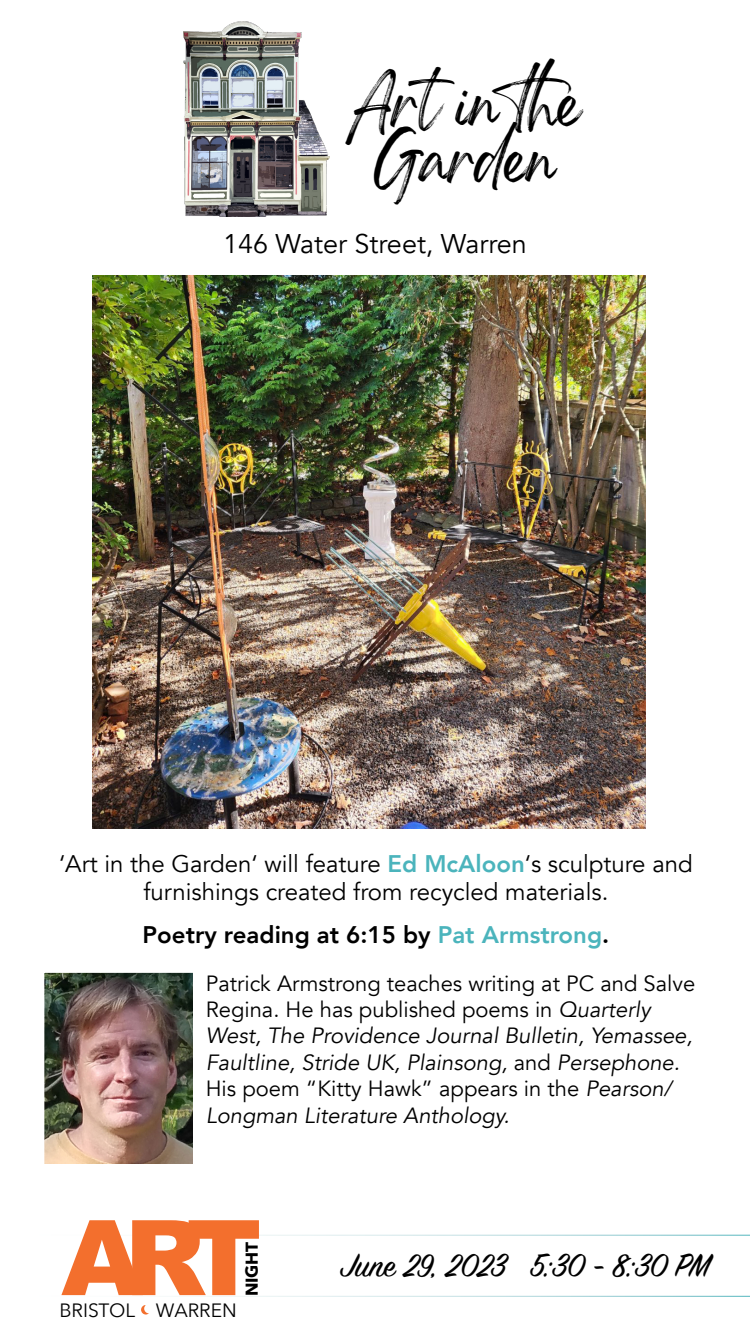
<style>
.page{position:relative;width:750px;height:1334px;background:#fff}
.page>*{position:absolute;margin:0;border:0;box-sizing:border-box;transform-origin:0 0}
.t1{font:900 104.6px "Arial";color:#f36f2d}
.t2{font:46.2px/55.5px "Gellatio Personal Use";letter-spacing:-.015em;color:#000;text-align:center}
.t3{font:36px "Sign Painter House Script";letter-spacing:-.01em;color:#000}
.t4{font:27px "Avenir";color:#000}
.t5{font:24px/28.8px "Avenir";color:#000;text-align:center}
.t6{font:800 24px "Avenir";color:#000}
.t7{font:italic 22px/26.4px "Avenir";color:#000}
.t8{font:19.2px "Avenir Next";color:#000}
.t9{font:700 17.1px "Avenir Next";letter-spacing:-.015em;color:#000}
.s1{font-weight:800;color:#4bb4bc}
.s2{color:#4bb4bc}
.s3{font-style:normal}
</style>
<div class="page">
<svg style="left:198px;top:1235px;width:552px;height:62px"></svg>
<svg style="left:141px;top:1305px;width:8px;height:10px"></svg>
<img style="left:92px;top:275px;width:553px;height:553px">
<img style="left:45px;top:974px;width:147px;height:189px">
<div style="left:41px;top:970px;width:165px;height:215px;border:3px solid #fff"></div>
<img style="left:183px;top:22px;width:147px;height:194px">
<h2 class="t2" style="left:349px;top:93px;width:249px">Artin the<br>Garden</h2>
<p class="t4" style="left:223px;top:228px;width:305px">146 Water Street, Warren</p>
<p class="t5" style="left:59px;top:849px;width:635px">‘Art in the Garden‘ will feature <span class="s1">Ed McAloon</span>‘s sculpture and furnishings created from recycled materials.</p>
<p class="t6" style="left:143px;top:916px;width:468px">Poetry reading at 6:15 by <span class="s2">Pat Armstrong</span>.</p>
<p class="t7" style="left:206px;top:970px;width:491px"><span class="s3">Patrick Armstrong teaches writing at PC and Salve Regina. He has published poems in</span> Quarterly West, The Providence Journal Bulletin, Yemassee, Faultline, Stride UK, Plainsong, <span class="s3">and</span> Persephone.<br><span class="s3">His poem “Kitty Hawk” appears in the</span> Pearson/ Longman Literature Anthology.</p>
<h1 class="t1" style="left:61px;top:1182px;width:202px">ART</h1>
<p class="t9" style="left:237px;top:1296px;width:56px;rotate:-90deg">NIGHT</p>
<p class="t8" style="left:59px;top:1294px;width:179px">BRISTOL WARREN</p>
<h3 class="t3" style="left:340px;top:1243px;width:371px">June 29, 2023 5:30 - 8:30 PM</h3>
</div>
